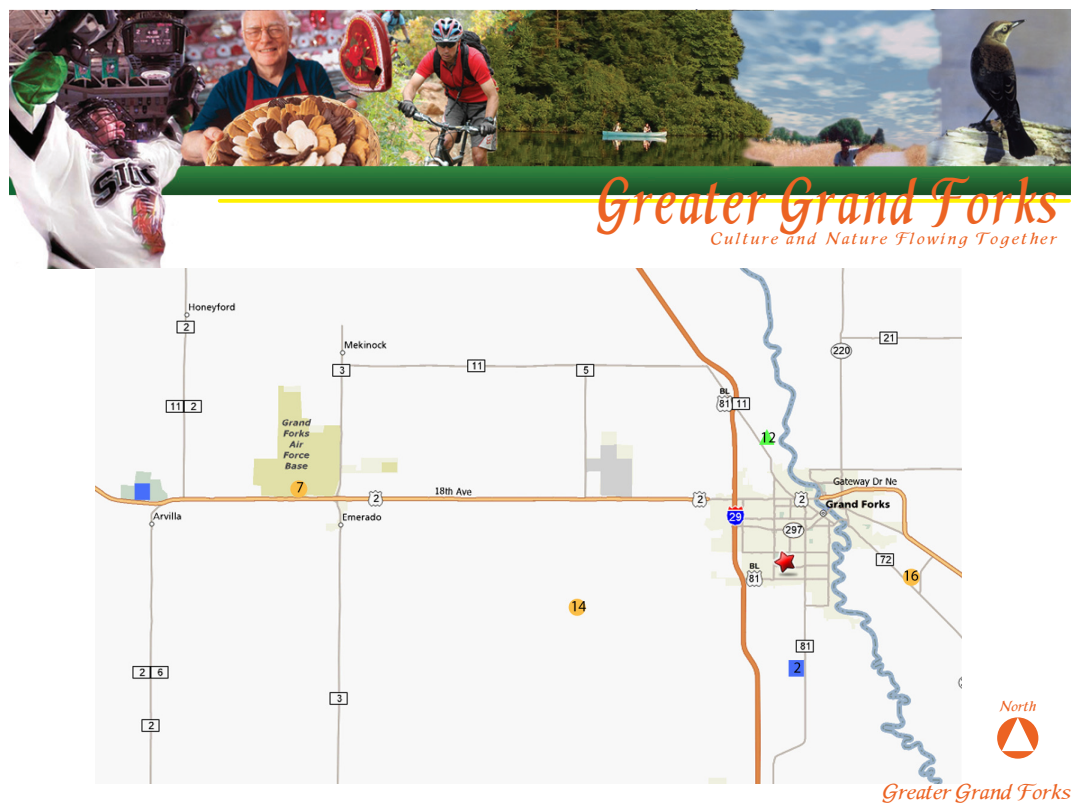
<style>
.page{position:relative;width:1080px;height:810px;background:#fff}
.page>*{position:absolute;margin:0;border:0;box-sizing:border-box;transform-origin:0 0}
.t1{font:700 67.5px "Mathematica 5";letter-spacing:.05em;color:#ec6323;scale:.67 1}
.t2{font:22.5px "Mathematica 5";color:#ec6323}
.t3{font:17.5px "Mathematica 5";letter-spacing:.14em;color:#ec6323}
.t4{font:15px "Mathematica 5";color:#ec6323}
</style>
<div class="page">
<img style="left:9px;top:9px;width:1062px;height:260px">
<svg style="left:220px;top:199px;width:849px;height:4px;background:#fef110"></svg>
<img style="left:95px;top:269px;width:867px;height:514px">
<svg style="left:997px;top:717px;width:41px;height:42px"></svg>
<svg style="left:1002px;top:717px;width:32px;height:34px"></svg>
<h1 class="t1" style="left:596px;top:160px;width:689px">Greater Grand Forks</h1>
<p class="t3" style="left:711px;top:228px;width:347px">Culture and Nature Flowing Together</p>
<p class="t4" style="left:999px;top:697px;width:38px">North</p>
<p class="t2" style="left:883px;top:778px;width:190px">Greater Grand Forks</p>
</div>
